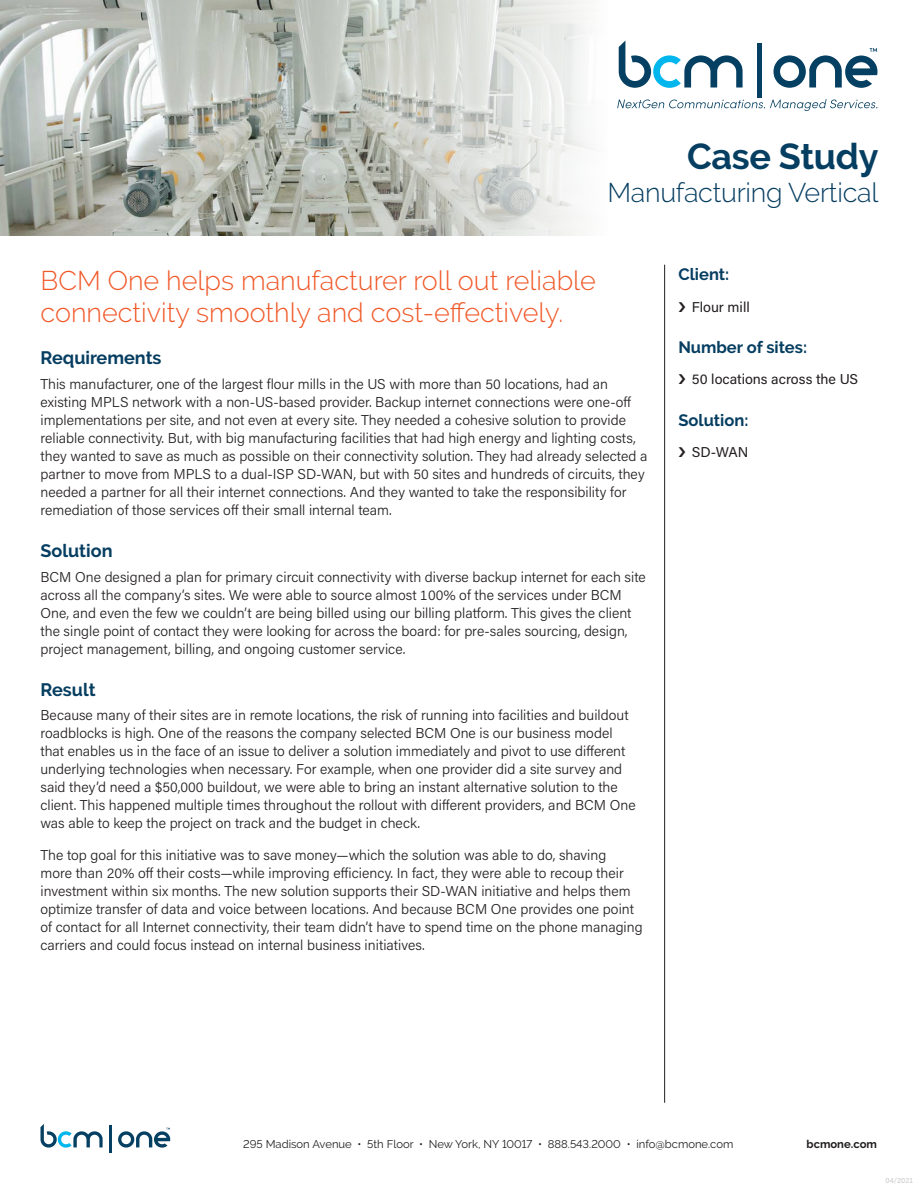
<style>
.page{position:relative;width:918px;height:1188px;background:#fff}
.page>*{position:absolute;margin:0;border:0;box-sizing:border-box;transform-origin:0 0}
.t1{font:700 36px "Raleway";letter-spacing:-.01em;color:#063e61}
.t2{font:300 27px/32.4px "Raleway";color:#f15929}
.t3{font:300 27px "Raleway";letter-spacing:-.01em;color:#063e61}
.t4{font:700 18px "Raleway";color:#063e61}
.t5{font:700 16.5px "Raleway";color:#063e61}
.t6{font:300 14.25px/18px "Acumin Pro";color:#231f20}
.t7{font:14.25px "Acumin Pro";color:#231f20}
.t8{font:11.25px "Raleway";color:#231f20}
.t9{font:700 11.25px "Raleway";color:#231f20}
.t10{font:7.5px "Acumin Pro";color:#c7c8ca}
</style>
<div class="page">
<svg style="left:41px;top:1124px;width:62px;height:24px"></svg>
<hr style="left:110px;top:1125px;width:2px;height:27px;background:#053f61">
<svg style="left:118px;top:1128px;width:52px;height:20px"></svg>
<img style="left:0;top:0;width:591px;height:235px">
<hr style="left:664px;top:265px;width:1px;height:838px;background:#231f20">
<svg style="left:617px;top:99px;width:261px;height:12px"></svg>
<svg style="left:619px;top:40px;width:124px;height:48px"></svg>
<hr style="left:757px;top:43px;width:4px;height:54px;background:#053f61">
<svg style="left:773px;top:48px;width:104px;height:40px"></svg>
<h1 class="t1" style="left:687px;top:135px;width:193px">Case Study</h1>
<h2 class="t3" style="left:608px;top:176px;width:272px">Manufacturing Vertical</h2>
<h2 class="t2" style="left:41px;top:264px;width:557px">BCM One helps manufacturer roll out reliable connectivity smoothly and cost-effectively.</h2>
<p class="t4" style="left:40px;top:348px;width:123px">Requirements</p>
<p class="t6" style="left:40px;top:375px;width:609px">This manufacturer, one of the largest flour mills in the US with more than 50 locations, had an existing MPLS network with a non-US-based provider. Backup internet connections were one-off implementations per site, and not even at every site. They needed a cohesive solution to provide reliable connectivity. But, with big manufacturing facilities that had high energy and lighting costs, they wanted to save as much as possible on their connectivity solution. They had already selected a partner to move from MPLS to a dual-ISP SD-WAN, but with 50 sites and hundreds of circuits, they needed a partner for all their internet connections. And they wanted to take the responsibility for remediation of those services off their small internal team.</p>
<p class="t4" style="left:40px;top:540px;width:74px">Solution</p>
<p class="t6" style="left:40px;top:567px;width:607px">BCM One designed a plan for primary circuit connectivity with diverse backup internet for each site across all the company’s sites. We were able to source almost 100% of the services under BCM One, and even the few we couldn’t are being billed using our billing platform. This gives the client the single point of contact they were looking for across the board: for pre-sales sourcing, design, project management, billing, and ongoing customer service.</p>
<p class="t4" style="left:40px;top:679px;width:57px">Result</p>
<p class="t6" style="left:40px;top:706px;width:597px">Because many of their sites are in remote locations, the risk of running into facilities and buildout roadblocks is high. One of the reasons the company selected BCM One is our business model that enables us in the face of an issue to deliver a solution immediately and pivot to use different underlying technologies when necessary. For example, when one provider did a site survey and said they’d need a $50,000 buildout, we were able to bring an instant alternative solution to the client. This happened multiple times throughout the rollout with different providers, and BCM One was able to keep the project on track and the budget in check.</p>
<p class="t6" style="left:40px;top:845px;width:604px">The top goal for this initiative was to save money—which the solution was able to do, shaving<br>more than 20% off their costs—while improving efficiency. In fact, they were able to recoup their investment within six months. The new solution supports their SD-WAN initiative and helps them optimize transfer of data and voice between locations. And because BCM One provides one point of contact for all Internet connectivity, their team didn’t have to spend time on the phone managing carriers and could focus instead on internal business initiatives.</p>
<p class="t5" style="left:678px;top:265px;width:52px">Client:</p>
<p class="t7" style="left:692px;top:297px;width:59px">Flour mill</p>
<p class="t5" style="left:678px;top:338px;width:130px">Number of sites:</p>
<p class="t7" style="left:692px;top:370px;width:168px">50 locations across the US</p>
<p class="t5" style="left:678px;top:410px;width:72px">Solution:</p>
<p class="t7" style="left:692px;top:442px;width:58px">SD-WAN</p>
<p class="t8" style="left:243px;top:1137px;width:492px">295 Madison Avenue • 5th Floor • New York, NY 10017 • 888.543.2000 • info@bcmone.com</p>
<p class="t9" style="left:807px;top:1137px;width:72px">bcmone.com</p>
<p class="t10" style="left:886px;top:1176px;width:29px">04/2021</p>
</div>
